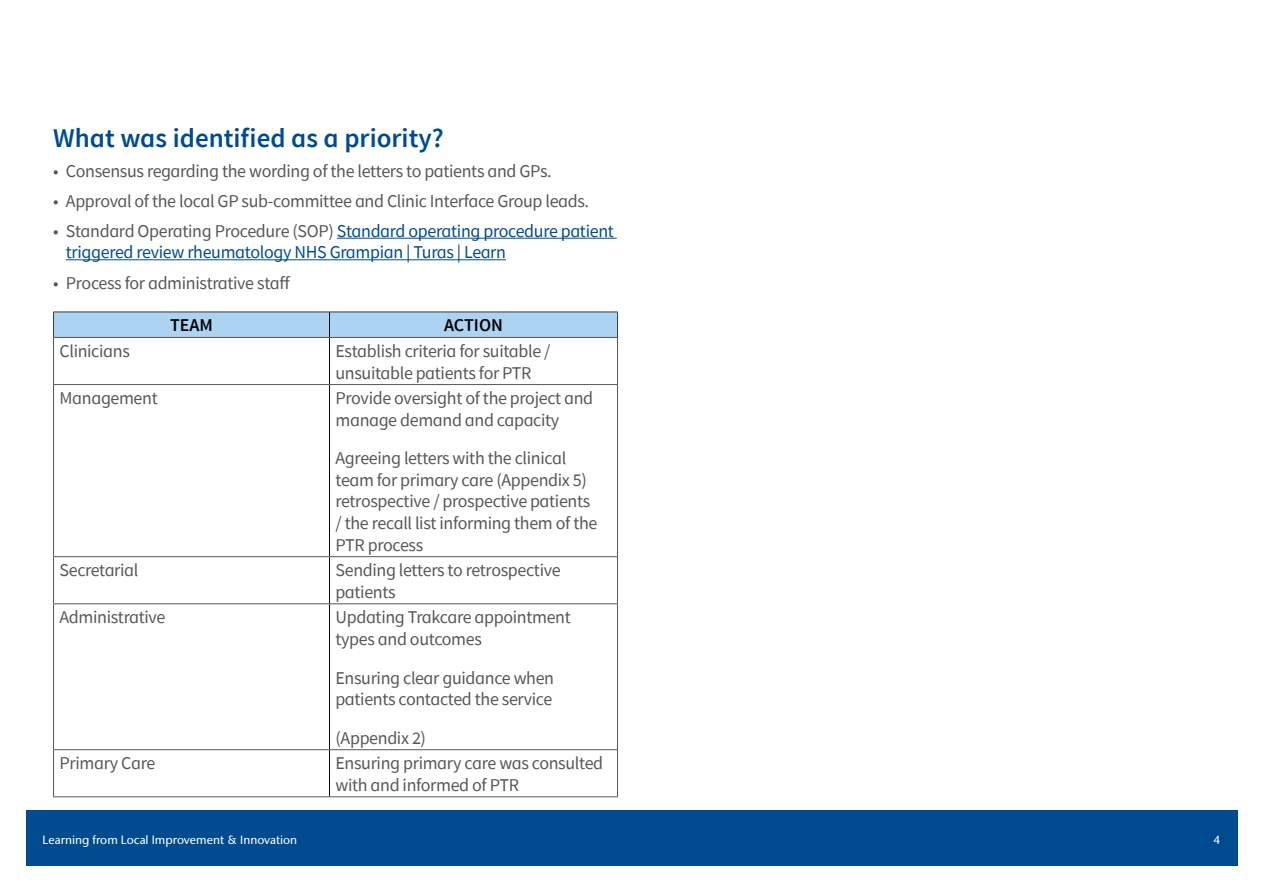
<style>
.page{position:relative;width:1263px;height:893px;background:#fff}
.page>*{position:absolute;margin:0;border:0;box-sizing:border-box;transform-origin:0 0}
.H2{font:600 27px "NHS Source Sans Pro";color:#004b90}
.Body{font:18px/21.6px "NHS Source Sans Pro";letter-spacing:-.02em;color:#54575a}
.Body-2{font:18px/21.6px "NHS Source Sans Pro";letter-spacing:-.02em;color:#004b90}
.t1{font:600 18px "NHS Source Sans Pro";color:#000}
.t2{font:500 12px "Stone Sans IIITC Pro";color:#fff}
.s1{color:#54575a}
</style>
<div class="page">
<div style="left:26px;top:810px;width:1211px;height:55px;background:#004b90"></div>
<hr style="left:337px;top:238px;width:280px;height:1px;background:#004b90">
<hr style="left:66px;top:259px;width:440px;height:1px;background:#004b90">
<hr style="left:329px;top:750px;width:1px;height:46px;background:#000">
<hr style="left:329px;top:338px;width:1px;height:46px;background:#000">
<hr style="left:329px;top:385px;width:1px;height:171px;background:#000">
<hr style="left:329px;top:557px;width:1px;height:46px;background:#000">
<hr style="left:329px;top:604px;width:1px;height:145px;background:#000">
<div style="left:53px;top:312px;width:565px;height:25px;background:#acd3f1"></div>
<hr style="left:53px;top:337px;width:276px;height:1px;background:#54575a">
<hr style="left:53px;top:338px;width:1px;height:46px;background:#54575a">
<hr style="left:329px;top:337px;width:289px;height:1px;background:#54575a">
<hr style="left:617px;top:338px;width:1px;height:46px;background:#54575a">
<hr style="left:53px;top:384px;width:276px;height:1px;background:#54575a">
<hr style="left:53px;top:385px;width:1px;height:171px;background:#54575a">
<hr style="left:329px;top:384px;width:289px;height:1px;background:#54575a">
<hr style="left:617px;top:385px;width:1px;height:171px;background:#54575a">
<hr style="left:53px;top:556px;width:276px;height:1px;background:#54575a">
<hr style="left:53px;top:557px;width:1px;height:46px;background:#54575a">
<hr style="left:329px;top:556px;width:289px;height:1px;background:#54575a">
<hr style="left:617px;top:557px;width:1px;height:46px;background:#54575a">
<hr style="left:53px;top:603px;width:276px;height:1px;background:#54575a">
<hr style="left:53px;top:604px;width:1px;height:145px;background:#54575a">
<hr style="left:329px;top:603px;width:289px;height:1px;background:#54575a">
<hr style="left:617px;top:604px;width:1px;height:145px;background:#54575a">
<hr style="left:53px;top:749px;width:276px;height:1px;background:#54575a">
<hr style="left:53px;top:750px;width:1px;height:46px;background:#54575a">
<hr style="left:329px;top:749px;width:289px;height:1px;background:#54575a">
<hr style="left:617px;top:750px;width:1px;height:46px;background:#54575a">
<hr style="left:53px;top:796px;width:276px;height:1px;background:#54575a">
<hr style="left:329px;top:796px;width:289px;height:1px;background:#54575a">
<p class="H2" style="left:53px;top:121px;width:392px">What was identified as a priority?</p>
<p class="Body" style="left:53px;top:160px;width:500px">• Consensus regarding the wording of the letters to patients and GPs.</p>
<p class="Body" style="left:53px;top:190px;width:537px">• Approval of the local GP sub-committee and Clinic Interface Group leads.</p>
<p class="Body-2" style="left:66px;top:220px;width:549px;text-indent:-13px"><span class="s1">• Standard Operating Procedure (SOP)</span> Standard operating procedure patient triggered review rheumatology NHS Grampian | Turas | Learn</p>
<p class="Body" style="left:53px;top:272px;width:239px">• Process for administrative staff</p>
<p class="t1" style="left:170px;top:314px;width:44px">TEAM</p>
<p class="t1" style="left:444px;top:314px;width:60px">ACTION</p>
<p class="Body" style="left:60px;top:340px;width:72px">Clinicians</p>
<p class="Body" style="left:335px;top:340px;width:216px">Establish criteria for suitable / unsuitable patients for PTR</p>
<p class="Body" style="left:60px;top:388px;width:100px">Management</p>
<p class="Body" style="left:335px;top:388px;width:259px">Provide oversight of the project and manage demand and capacity</p>
<p class="Body" style="left:335px;top:448px;width:263px">Agreeing letters with the clinical team for primary care (Appendix 5) retrospective / prospective patients / the recall list informing them of the<br>PTR process</p>
<p class="Body" style="left:60px;top:560px;width:80px">Secretarial</p>
<p class="Body" style="left:335px;top:560px;width:227px">Sending letters to retrospective patients</p>
<p class="Body" style="left:60px;top:607px;width:108px">Administrative</p>
<p class="Body" style="left:335px;top:607px;width:237px">Updating Trakcare appointment types and outcomes</p>
<p class="Body" style="left:335px;top:667px;width:220px">Ensuring clear guidance when patients contacted the service</p>
<p class="Body" style="left:335px;top:727px;width:92px">(Appendix 2)</p>
<p class="Body" style="left:60px;top:753px;width:97px">Primary Care</p>
<p class="Body" style="left:335px;top:753px;width:269px">Ensuring primary care was consulted with and informed of PTR</p>
<p class="t2" style="left:43px;top:832px;width:256px">Learning from Local Improvement &amp; Innovation</p>
<p class="t2" style="left:1213px;top:832px;width:8px">4</p>
</div>
